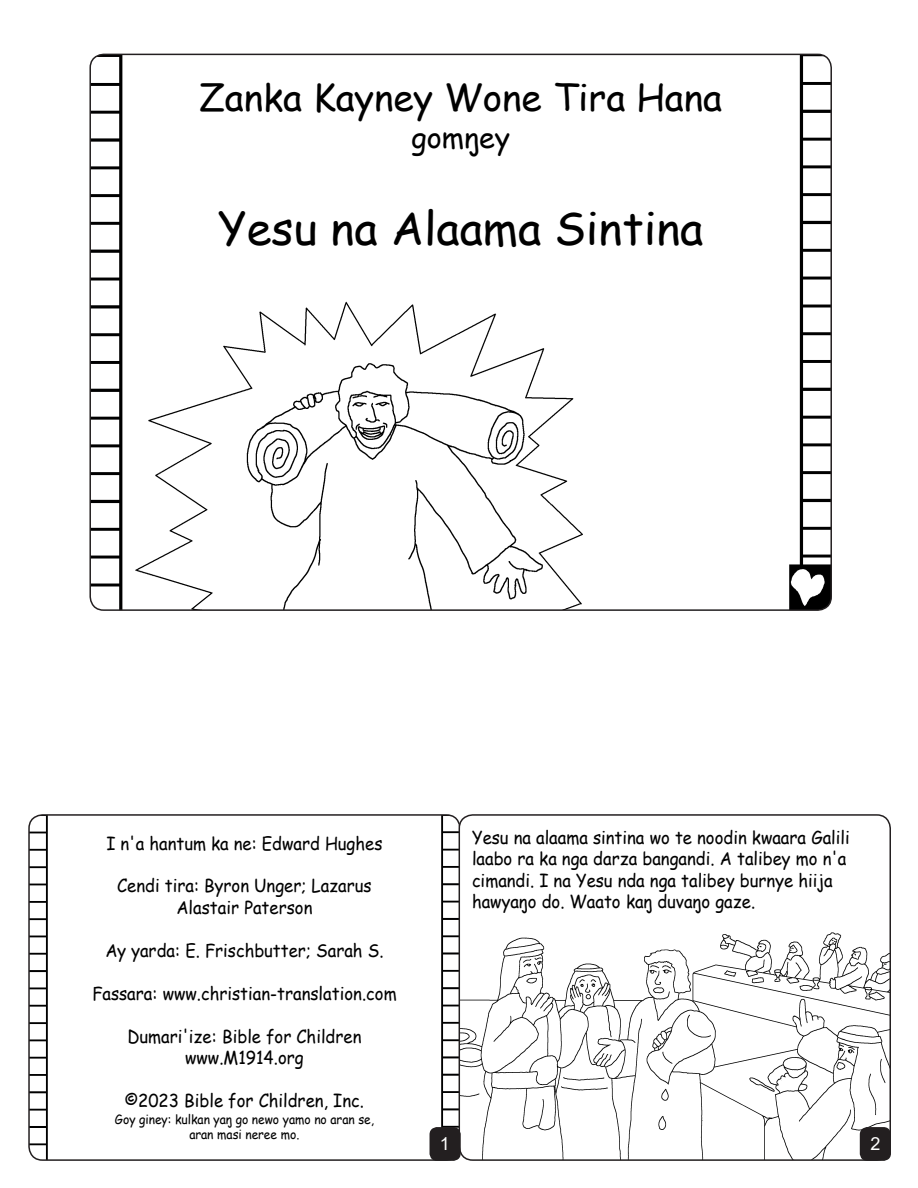
<style>
.page{position:relative;width:918px;height:1188px;background:#fff}
.page>*{position:absolute;margin:0;border:0;box-sizing:border-box;transform-origin:0 0}
.t1{font:45.3px "Comic Sans MS";color:#000}
.t2{font:37.05px "Comic Sans MS";color:#000}
.t3{font:28.8px "Comic Sans MS";color:#000}
.t4{font:18px "Arial";color:#fff}
.t5{font:17.85px/21.5px "Comic Sans MS";color:#000;text-align:center;scale:.94 1}
.t6{font:12.75px/15.3px "Comic Sans MS";color:#000;text-align:center;scale:.94 1}
</style>
<div class="page">
<img style="left:91px;top:54px;width:739px;height:555px">
<img style="left:31px;top:816px;width:427px;height:343px">
<div style="left:28px;top:814px;width:433px;height:347px;border:2px solid #231f20;border-radius:14px"></div>
<svg style="left:459px;top:816px;width:431px;height:344px"></svg>
<div style="left:459px;top:814px;width:432px;height:347px;border:2px solid #231f20;border-radius:14px"></div>
<div style="left:861px;top:1128px;width:29px;height:32px;background:#231f20;border-radius:7px"></div>
<div style="left:860px;top:1127px;width:31px;height:34px;border:2px solid #231f20;border-radius:7px"></div>
<div style="left:430px;top:1128px;width:30px;height:32px;background:#231f20;border-radius:7px"></div>
<div style="left:430px;top:1127px;width:31px;height:34px;border:2px solid #231f20;border-radius:7px"></div>
<h2 class="t2" style="left:199px;top:70px;width:524px">Zanka Kayney Wone Tira Hana</h2>
<h3 class="t3" style="left:411px;top:116px;width:100px">gomŋey</h3>
<h1 class="t1" style="left:218px;top:195px;width:487px">Yesu na Alaama Sintina</h1>
<p class="t5" style="left:106px;top:832px;width:295px">I n'a hantum ka ne: Edward Hughes</p>
<p class="t5" style="left:117px;top:875px;width:272px">Cendi tira: Byron Unger; Lazarus<br>Alastair Paterson</p>
<p class="t5" style="left:105px;top:939px;width:297px">Ay yarda: E. Frischbutter; Sarah S.</p>
<p class="t5" style="left:92px;top:982px;width:325px">Fassara: www.christian-translation.com</p>
<p class="t5" style="left:127px;top:1025px;width:250px">Dumari'ize: Bible for Children www.M1914.org</p>
<p class="t5" style="left:125px;top:1089px;width:256px">©2023 Bible for Children, Inc.</p>
<p class="t6" style="left:115px;top:1111px;width:277px">Goy giney: kulkan yaŋ go newo yamo no aran se, aran masi neree mo.</p>
<p class="t5" style="left:472px;top:826px;width:403px;text-align:left">Yesu na alaama sintina wo te noodin kwaara Galili laabo ra ka nga darza bangandi. A talibey mo n'a cimandi. I na Yesu nda nga talibey burnye hiija hawyaŋo do. Waato kaŋ duvaŋo gaze.</p>
<p class="t4" style="left:440px;top:1132px;width:12px">1</p>
<p class="t4" style="left:870px;top:1132px;width:12px">2</p>
</div>
